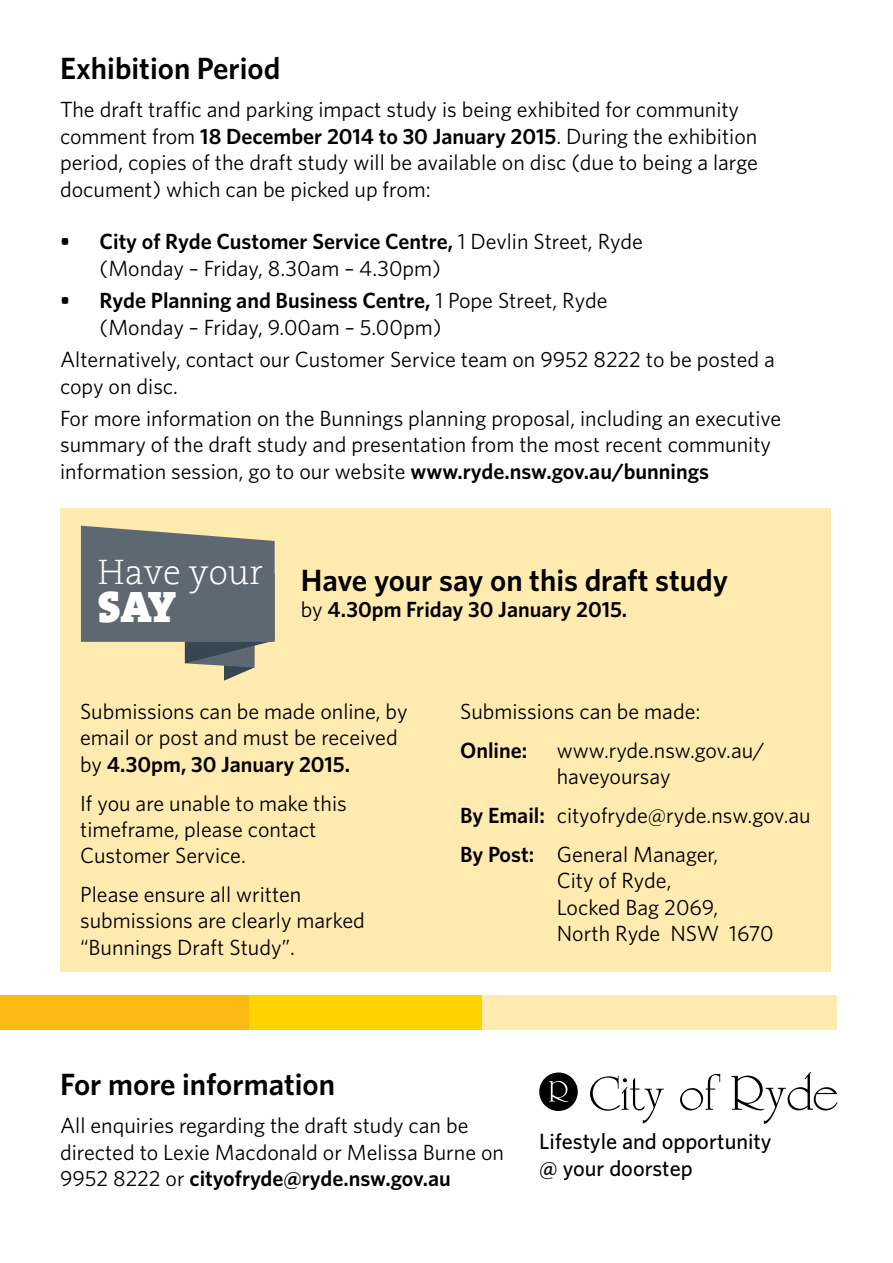
<style>
.page{position:relative;width:893px;height:1263px;background:#fff}
.page>*{position:absolute;margin:0;border:0;box-sizing:border-box;transform-origin:0 0}
.t1{font:900 44.7px "The Serif Plain";color:#fff}
.t2{font:200 35.7px "The Serif 2";color:#fff}
.t3{font:600 30.75px "Whitney";color:#000}
.t4{font:500 22.2px/26.7px "Whitney";color:#000}
.t5{font:21.9px/26.4px "Whitney";color:#000}
.t6{font:600 21.9px "Whitney";color:#000}
.s1{font-weight:600}
.s2{font-weight:400}
</style>
<div class="page">
<div style="left:60px;top:509px;width:770px;height:463px;background:#ffebb0"></div>
<div style="left:0;top:995px;width:249px;height:34px;background:#fdb913"></div>
<div style="left:249px;top:995px;width:233px;height:34px;background:#ffd200"></div>
<div style="left:482px;top:995px;width:354px;height:34px;background:#ffebb0"></div>
<svg style="left:81px;top:526px;width:194px;height:155px"></svg>
<svg style="left:539px;top:1072px;width:298px;height:52px"></svg>
<h3 class="t3" style="left:60px;top:47px;width:222px">Exhibition Period</h3>
<p class="t5" style="left:60px;top:96px;width:699px">The draft traffic and parking impact study is being exhibited for community comment from <span class="s1">18 December 2014 to 30 January 2015</span>. During the exhibition period, copies of the draft study will be available on disc (due to being a large document) which can be picked up from:</p>
<p class="t5" style="left:100px;top:228px;width:545px;text-indent:-40px"><span class="s1">• City of Ryde Customer Service Centre,</span> 1 Devlin Street, Ryde (Monday – Friday, 8.30am – 4.30pm)</p>
<p class="t5" style="left:100px;top:287px;width:509px;text-indent:-40px"><span class="s1">• Ryde Planning and Business Centre,</span> 1 Pope Street, Ryde (Monday – Friday, 9.00am – 5.00pm)</p>
<p class="t5" style="left:60px;top:346px;width:716px">Alternatively, contact our Customer Service team on 9952 8222 to be posted a copy on disc.</p>
<p class="t5" style="left:60px;top:405px;width:723px">For more information on the Bunnings planning proposal, including an executive summary of the draft study and presentation from the most recent community information session, go to our website <span class="s1">www.ryde.nsw.gov.au/bunnings</span></p>
<h2 class="t2" style="left:98px;top:542px;width:166px">Have your</h2>
<h1 class="t1" style="left:98px;top:568px;width:80px">SAY</h1>
<h3 class="t3" style="left:301px;top:559px;width:429px">Have your say on this draft study</h3>
<p class="t6" style="left:301px;top:595px;width:328px"><span class="s2">by</span> 4.30pm Friday 30 January 2015.</p>
<p class="t5" style="left:80px;top:698px;width:329px">Submissions can be made online, by email or post and must be received by <span class="s1">4.30pm, 30 January 2015.</span></p>
<p class="t5" style="left:80px;top:789px;width:268px">If you are unable to make this timeframe, please contact<br>Customer Service.</p>
<p class="t5" style="left:80px;top:881px;width:286px">Please ensure all written submissions are clearly marked “Bunnings Draft Study”.</p>
<p class="t5" style="left:460px;top:698px;width:242px">Submissions can be made:</p>
<p class="t6" style="left:460px;top:736px;width:69px">Online:</p>
<p class="t5" style="left:557px;top:736px;width:209px">www.ryde.nsw.gov.au/ haveyoursay</p>
<p class="t5" style="left:460px;top:795px;width:352px;line-height:38.8px"><span class="s1">By Email:</span> cityofryde@ryde.nsw.gov.au<br><span class="s1">By Post:</span> General Manager,</p>
<p class="t5" style="left:460px;top:867px;width:56px">C</p>
<p class="t5" style="left:557px;top:867px;width:218px;text-indent:14px">ity of Ryde,<br>Locked Bag 2069,<br>North Ryde NSW 1670</p>
<h3 class="t3" style="left:60px;top:1063px;width:277px">For more information</h3>
<p class="t5" style="left:60px;top:1112px;width:445px">All enquiries regarding the draft study can be directed to Lexie Macdonald or Melissa Burne on<br>9952 8222 or <span class="s1">cityofryde@ryde.nsw.gov.au</span></p>
<p class="t4" style="left:539px;top:1127px;width:234px">Lifestyle and opportunity @ your doorstep</p>
</div>
